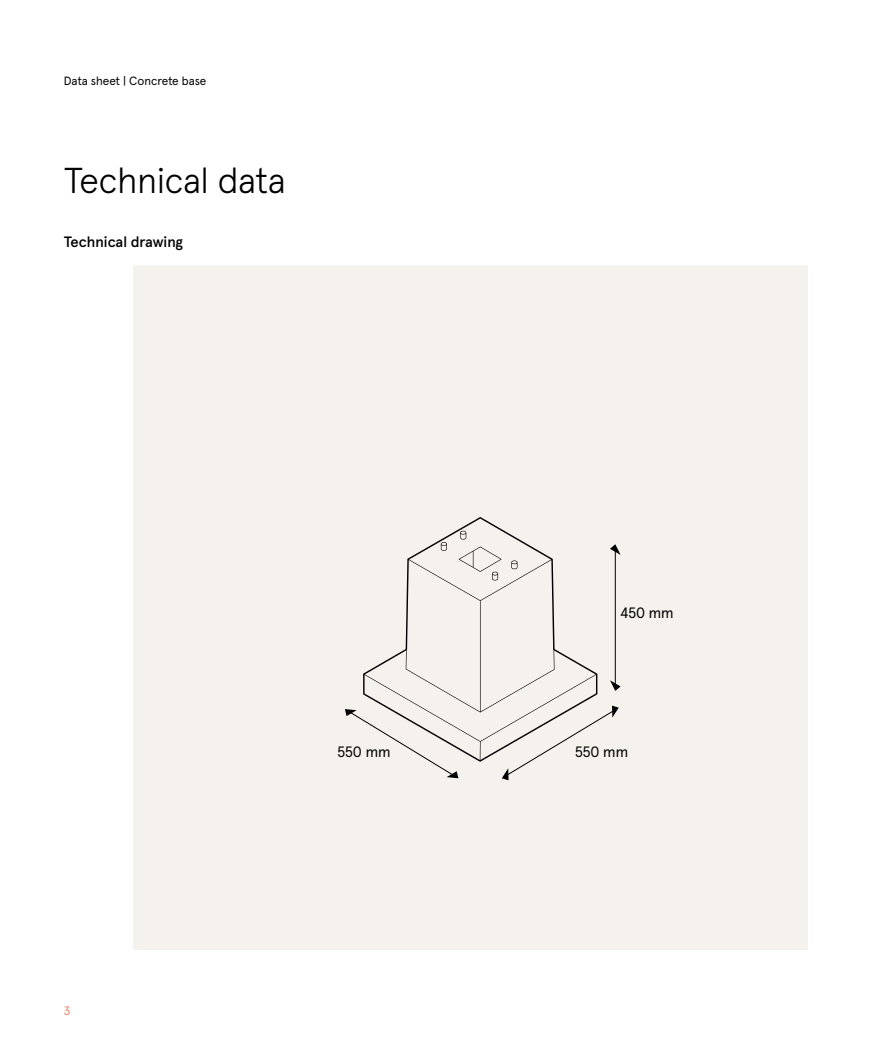
<style>
.page{position:relative;width:893px;height:1063px;background:#fff}
.page>*{position:absolute;margin:0;border:0;box-sizing:border-box;transform-origin:0 0}
.t1{font:300 36px "Apercu Pro";color:#000}
.t2{font:500 15px "Apercu Pro";letter-spacing:-.005em;color:#000}
.t3{font:15px "Apercu Pro";color:#000}
.t4{font:12px "Apercu Pro";color:#000}
.t5{font:300 12px "Apercu Pro";color:#eb5d40}
</style>
<div class="page">
<div style="left:133px;top:265px;width:675px;height:684px;background:#f5f1ed"></div>
<svg style="left:363px;top:517px;width:234px;height:245px"></svg>
<svg style="left:459px;top:547px;width:42px;height:34px"></svg>
<svg style="left:511px;top:560px;width:6px;height:9px"></svg>
<svg style="left:460px;top:531px;width:6px;height:9px"></svg>
<svg style="left:441px;top:542px;width:6px;height:9px"></svg>
<hr style="left:615px;top:551px;width:1px;height:133px;background:#000">
<svg style="left:610px;top:544px;width:11px;height:11px"></svg>
<svg style="left:610px;top:680px;width:11px;height:11px"></svg>
<svg style="left:345px;top:709px;width:113px;height:69px"></svg>
<svg style="left:502px;top:706px;width:117px;height:74px"></svg>
<p class="t4" style="left:64px;top:72px;width:144px">Data sheet | Concrete base</p>
<h1 class="t1" style="left:64px;top:153px;width:223px">Technical data</h1>
<p class="t2" style="left:64px;top:230px;width:121px">Technical drawing</p>
<p class="t5" style="left:64px;top:1001px;width:8px">3</p>
<p class="t3" style="left:620px;top:601px;width:55px">450 mm</p>
<p class="t3" style="left:338px;top:740px;width:55px">550 mm</p>
<p class="t3" style="left:575px;top:740px;width:55px">550 mm</p>
</div>
